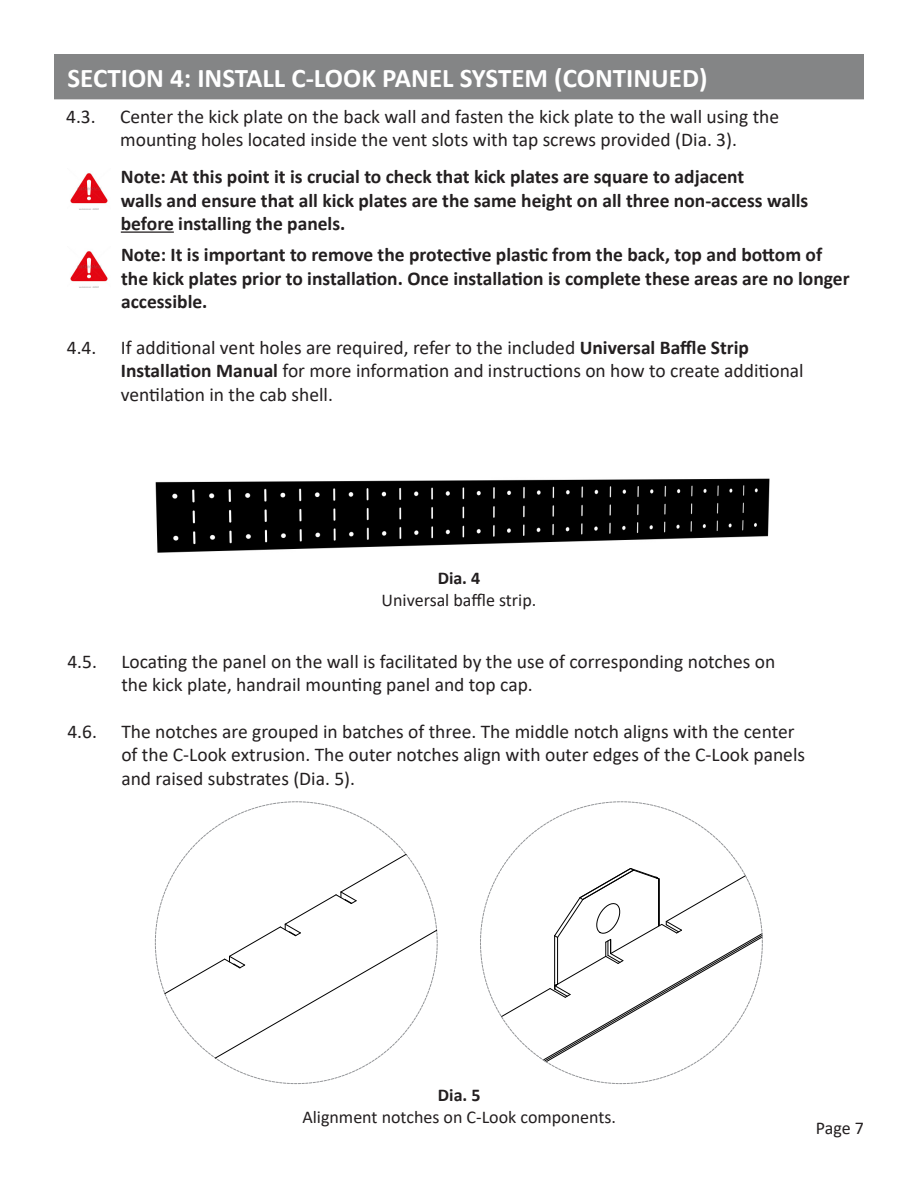
<style>
.page{position:relative;width:918px;height:1188px;background:#fff}
.page>*{position:absolute;margin:0;border:0;box-sizing:border-box;transform-origin:0 0}
.t1{font:700 27px "Calibri";color:#fff}
.t2{font:19.5px/23.4px "Calibri";color:#231f20}
.t3{font:700 19.5px/23.4px "Calibri";color:#231f20}
.t4{font:18px "Calibri";color:#231f20}
.t5{font:700 18px "Calibri";color:#231f20}
.s1{font-weight:700}
</style>
<div class="page">
<img style="left:155px;top:478px;width:615px;height:75px">
<div style="left:54px;top:54px;width:810px;height:45px;background:#848586"></div>
<svg style="left:155px;top:801px;width:283px;height:283px"></svg>
<svg style="left:480px;top:801px;width:283px;height:283px"></svg>
<img style="left:70px;top:251px;width:38px;height:37px">
<hr style="left:121px;top:231px;width:53px;height:2px;background:#231f20">
<img style="left:70px;top:173px;width:38px;height:37px">
<p class="t1" style="left:68px;top:59px;width:641px">SECTION 4: INSTALL C-LOOK PANEL SYSTEM (CONTINUED)</p>
<p class="t2" style="left:66px;top:104px;width:31px">4.3.</p>
<p class="t2" style="left:120px;top:104px;width:661px">Center the kick plate on the back wall and fasten the kick plate to the wall using the mounting holes located inside the vent slots with tap screws provided (Dia. 3).</p>
<p class="t3" style="left:121px;top:165px;width:689px">Note: At this point it is crucial to check that kick plates are square to adjacent<br>walls and ensure that all kick plates are the same height on all three non-access walls</p>
<p class="t3" style="left:121px;top:211px;width:226px">before installing the panels.</p>
<p class="t3" style="left:121px;top:243px;width:730px">Note: It is important to remove the protective plastic from the back, top and bottom of the kick plates prior to installation. Once installation is complete these areas are no longer</p>
<p class="t3" style="left:121px;top:290px;width:88px">accessible.</p>
<p class="t2" style="left:67px;top:335px;width:31px">4.4.</p>
<p class="t2" style="left:121px;top:335px;width:630px">If additional vent holes are required, refer to the included <span class="s1">Universal Baffle Strip</span></p>
<p class="t2" style="left:121px;top:358px;width:684px"><span class="s1">Installation Manual</span> for more information and instructions on how to create additional</p>
<p class="t2" style="left:121px;top:382px;width:214px">ventilation in the cab shell.</p>
<p class="t5" style="left:438px;top:566px;width:44px">Dia. 4</p>
<p class="t4" style="left:382px;top:587px;width:156px">Universal baffle strip.</p>
<p class="t2" style="left:67px;top:649px;width:31px">4.5.</p>
<p class="t2" style="left:121px;top:649px;width:656px">Locating the panel on the wall is facilitated by the use of corresponding notches on the kick plate, handrail mounting panel and top cap.</p>
<p class="t2" style="left:67px;top:719px;width:31px">4.6.</p>
<p class="t2" style="left:121px;top:719px;width:685px">The notches are grouped in batches of three. The middle notch aligns with the center of the C-Look extrusion. The outer notches align with outer edges of the C-Look panels and raised substrates (Dia. 5).</p>
<p class="t5" style="left:438px;top:1082px;width:44px">Dia. 5</p>
<p class="t4" style="left:302px;top:1104px;width:315px">Alignment notches on C-Look components.</p>
<p class="t4" style="left:816px;top:1116px;width:50px">Page 7</p>
</div>
